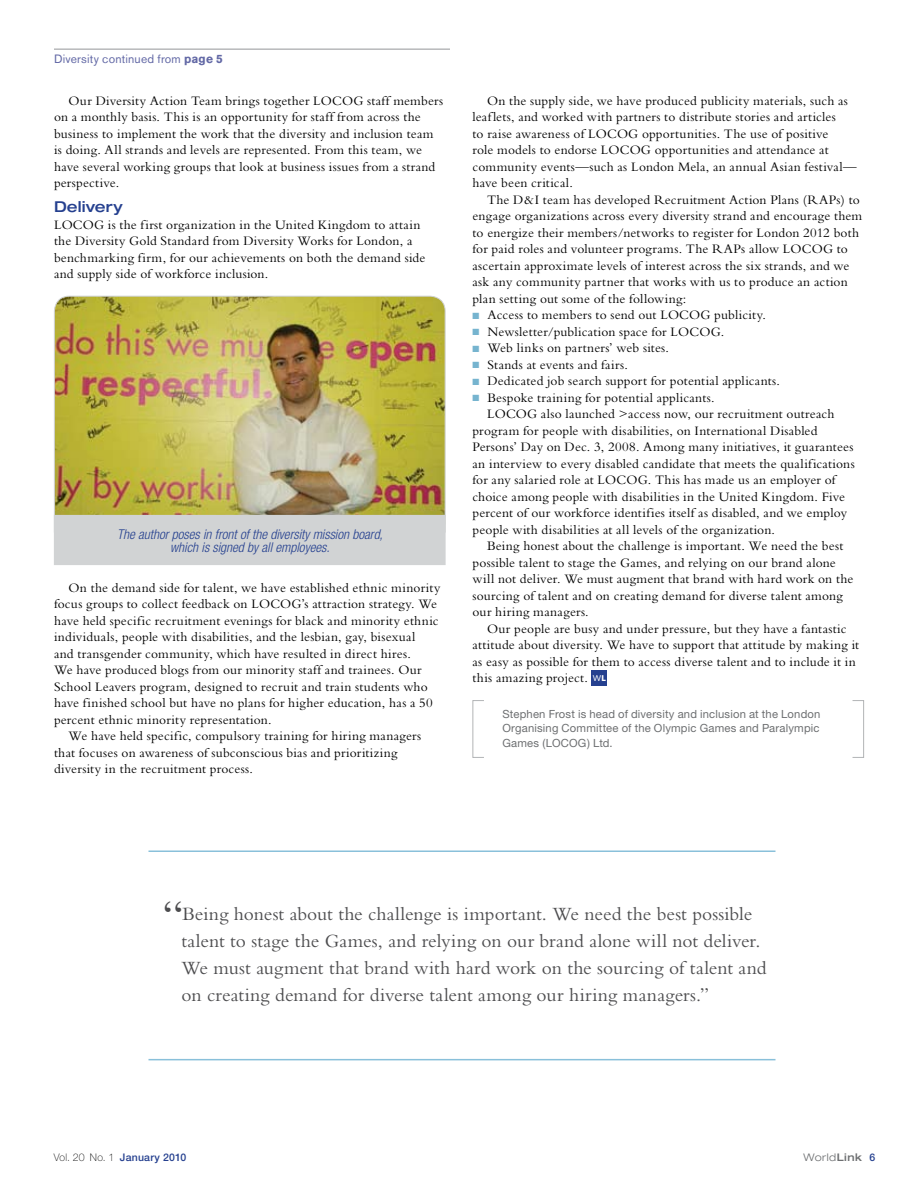
<style>
.page{position:relative;width:918px;height:1188px;background:#fff}
.page>*{position:absolute;margin:0;border:0;box-sizing:border-box;transform-origin:0 0}
.t1{font:46.5px "Bembo";color:#4d4d4f}
.t2{font:19.5px/27px "Bembo";letter-spacing:.005em;color:#4d4d4f}
.t3{font:500 expanded 15px "Helvetica Neue";letter-spacing:.005em;color:#25408f}
.t4{font:13.5px/16.5px "Bembo";letter-spacing:.015em;color:#000}
.t5{font:italic 300 condensed 13.5px/13.5px "Helvetica Neue";color:#25408f;text-align:center}
.t6{font:12px "Akzidenz Grotesk BE";letter-spacing:.015em;color:#6369a6}
.t7{font:11.25px/14.2px "Helvetica Neue";letter-spacing:.015em;color:#6d6f71;text-align:justify}
.t8{font:500 10.5px "Helvetica Neue";letter-spacing:.02em;color:#25408f}
.t9{font:300 expanded 10.5px "Helvetica Neue";letter-spacing:.05em;color:#6d6f71}
.s1{font-weight:700}
.s2{color:#76b4cf}
.s3{font-family:"Akzidenz Grotesk BE";font-size:8.25px;color:#fff}
.s4{font-family:"Akzidenz Grotesk BE";font-weight:700;font-size:8.25px;color:#fff}
.s5{font-weight:100;color:#000}
.s6{font-weight:500}
.s7{font-weight:500;font-stretch:normal;color:#25408f}
</style>
<div class="page">
<div style="left:592px;top:670px;width:15px;height:15px;background:#25408f"></div>
<div style="left:472px;top:700px;width:12px;height:58px;border:1px solid #b2b4b6"></div>
<div style="left:852px;top:700px;width:12px;height:58px;border:1px solid #b2b4b6"></div>
<hr style="left:54px;top:49px;width:396px;height:1px;background:#939598">
<hr style="left:148px;top:850px;width:628px;height:2px;background:#89c0da">
<hr style="left:148px;top:1059px;width:628px;height:1px;background:#89c0da">
<img style="left:54px;top:295px;width:392px;height:220px">
<div style="left:54px;top:515px;width:391px;height:50px;background:#d1d3d4"></div>
<p class="t6" style="left:54px;top:52px;width:171px">Diversity continued from <span class="s1">page 5</span></p>
<p class="t4" style="left:54px;top:92px;width:391px;text-indent:15px">Our Diversity Action Team brings together LOCOG staff members on a monthly basis. This is an opportunity for staff from across the business to implement the work that the diversity and inclusion team is doing. All strands and levels are represented. From this team, we have several working groups that look at business issues from a strand perspective.</p>
<p class="t3" style="left:54px;top:198px;width:70px">Delivery</p>
<p class="t4" style="left:54px;top:216px;width:373px">LOCOG is the first organization in the United Kingdom to attain the Diversity Gold Standard from Diversity Works for London, a benchmarking firm, for our achievements on both the demand side and supply side of workforce inclusion.</p>
<p class="t5" style="left:117px;top:527px;width:267px">The author poses in front of the diversity mission board, which is signed by all employees.</p>
<p class="t4" style="left:54px;top:579px;width:388px;text-indent:15px">On the demand side for talent, we have established ethnic minority focus groups to collect feedback on LOCOG’s attraction strategy. We have held specific recruitment evenings for black and minority ethnic individuals, people with disabilities, and the lesbian, gay, bisexual<br>and transgender community, which have resulted in direct hires.<br>We have produced blogs from our minority staff and trainees. Our School Leavers program, designed to recruit and train students who have finished school but have no plans for higher education, has a 50 percent ethnic minority representation.</p>
<p class="t4" style="left:54px;top:728px;width:369px;text-indent:15px">We have held specific, compulsory training for hiring managers that focuses on awareness of subconscious bias and prioritizing diversity in the recruitment process.</p>
<p class="t4" style="left:473px;top:92px;width:386px;text-indent:15px">On the supply side, we have produced publicity materials, such as leaflets, and worked with partners to distribute stories and articles<br>to raise awareness of LOCOG opportunities. The use of positive<br>role models to endorse LOCOG opportunities and attendance at community events—such as London Mela, an annual Asian festival— have been critical.</p>
<p class="t4" style="left:473px;top:191px;width:391px;text-indent:15px">The D&amp;I team has developed Recruitment Action Plans (RAPs) to engage organizations across every diversity strand and encourage them to energize their members/networks to register for London 2012 both for paid roles and volunteer programs. The RAPs allow LOCOG to ascertain approximate levels of interest across the six strands, and we ask any community partner that works with us to produce an action plan setting out some of the following:</p>
<p class="t4" style="left:473px;top:307px;width:295px"><span class="s2">■</span> Access to members to send out LOCOG publicity.</p>
<p class="t4" style="left:473px;top:323px;width:253px"><span class="s2">■</span> Newsletter/publication space for LOCOG.</p>
<p class="t4" style="left:473px;top:340px;width:198px"><span class="s2">■</span> Web links on partners’ web sites.</p>
<p class="t4" style="left:473px;top:356px;width:157px"><span class="s2">■</span> Stands at events and fairs.</p>
<p class="t4" style="left:473px;top:373px;width:309px"><span class="s2">■</span> Dedicated job search support for potential applicants.</p>
<p class="t4" style="left:473px;top:389px;width:244px"><span class="s2">■</span> Bespoke training for potential applicants.</p>
<p class="t4" style="left:487px;top:406px;width:349px">LOCOG also launched &gt;access now, our recruitment outreach</p>
<p class="t4" style="left:472px;top:422px;width:347px">program for people with disabilities, on International Disabled</p>
<p class="t4" style="left:472px;top:439px;width:382px">Persons’ Day on Dec. 3, 2008. Among many initiatives, it guarantees</p>
<p class="t4" style="left:472px;top:455px;width:384px">an interview to every disabled candidate that meets the qualifications</p>
<p class="t4" style="left:472px;top:472px;width:365px">for any salaried role at LOCOG. This has made us an employer of</p>
<p class="t4" style="left:472px;top:488px;width:374px">choice among people with disabilities in the United Kingdom. Five</p>
<p class="t4" style="left:472px;top:505px;width:376px">percent of our workforce identifies itself as disabled, and we employ</p>
<p class="t4" style="left:472px;top:521px;width:304px">people with disabilities at all levels of the organization.</p>
<p class="t4" style="left:487px;top:538px;width:358px">Being honest about the challenge is important. We need the best</p>
<p class="t4" style="left:472px;top:554px;width:365px">possible talent to stage the Games, and relying on our brand alone</p>
<p class="t4" style="left:472px;top:571px;width:382px">will not deliver. We must augment that brand with hard work on the</p>
<p class="t4" style="left:472px;top:587px;width:372px">sourcing of talent and on creating demand for diverse talent among</p>
<p class="t4" style="left:472px;top:604px;width:118px">our hiring managers.</p>
<p class="t4" style="left:487px;top:620px;width:361px">Our people are busy and under pressure, but they have a fantastic</p>
<p class="t4" style="left:472px;top:637px;width:388px">attitude about diversity. We have to support that attitude by making it</p>
<p class="t4" style="left:472px;top:653px;width:385px">as easy as possible for them to access diverse talent and to include it in</p>
<p class="t4" style="left:472px;top:670px;width:135px">this amazing project. <span class="s3">W</span><span class="s4">L</span></p>
<p class="t7" style="left:502px;top:707px;width:319px">Stephen Frost is head of diversity and inclusion at the London Organising Committee of the Olympic Games and Paralympic Games (LOCOG) Ltd.</p>
<h1 class="t1" style="left:162px;top:891px;width:24px">“</h1>
<p class="t2" style="left:181px;top:900px;width:586px">Being honest about the challenge is important. We need the best possible talent to stage the Games, and relying on our brand alone will not deliver.<br>We must augment that brand with hard work on the sourcing of talent and on creating demand for diverse talent among our hiring managers.”</p>
<p class="t8" style="left:54px;top:1151px;width:134px"><span class="s5">Vol. 20 No. 1</span> January 2010</p>
<p class="t9" style="left:803px;top:1151px;width:73px">World<span class="s6">link</span> <span class="s7">6</span></p>
</div>
